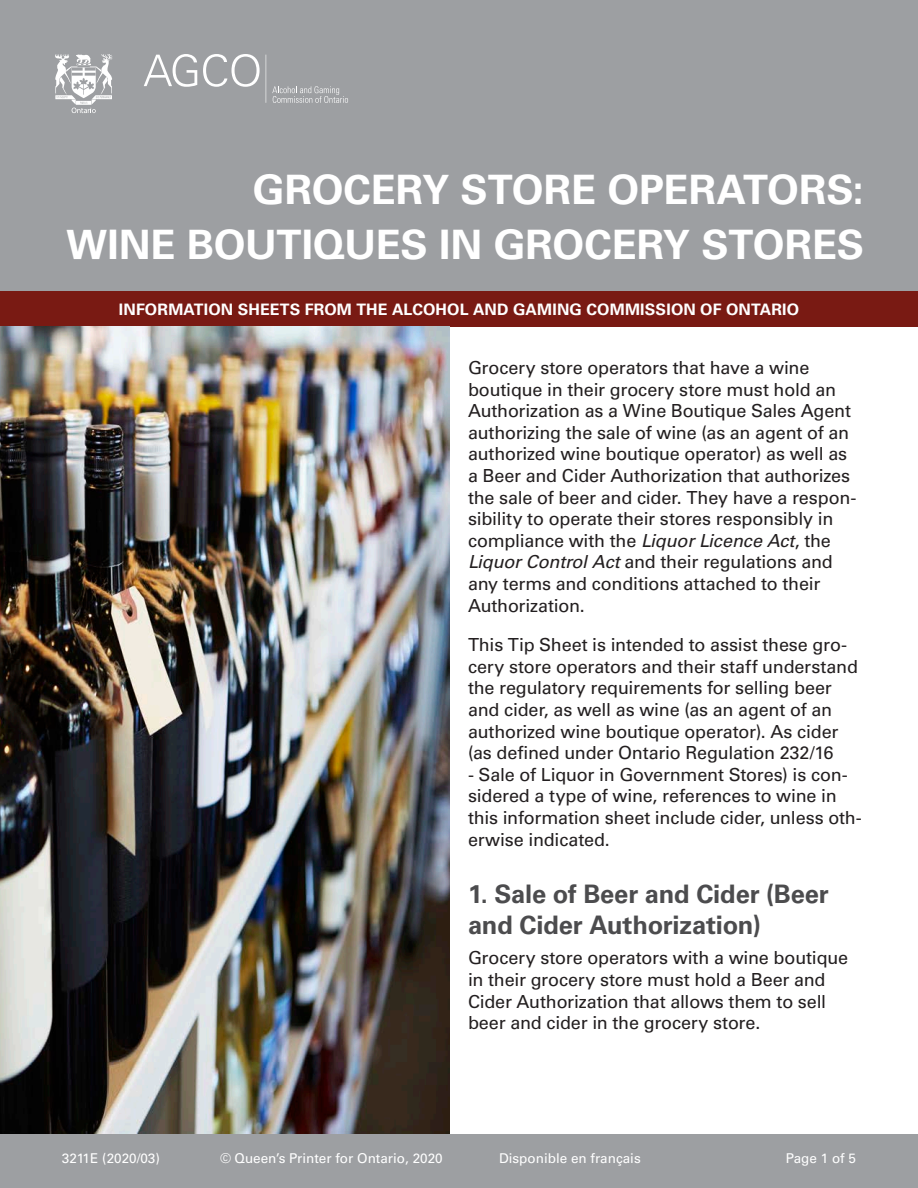
<style>
.page{position:relative;width:918px;height:1188px;background:#fff}
.page>*{position:absolute;margin:0;border:0;box-sizing:border-box;transform-origin:0 0}
.t1{font:700 40.5px/55.3px "Univers LT Std";color:#fff;text-align:right}
.t2{font:700 25.5px/30.6px "Univers LT Std";letter-spacing:-.005em;color:#4c4c4e}
.bodytext{font:18px/21.6px "Univers LT Std";letter-spacing:-.01em;color:#231f20}
.t3{font:700 15.75px "Univers LT Std";letter-spacing:.01em;color:#fff}
.t4{font:13.5px "Univers LT Std";color:#fff}
.s1{font-style:italic}
</style>
<div class="page">
<div style="left:0;top:0;width:918px;height:327px;background:#9d9fa2"></div>
<div style="left:0;top:291px;width:918px;height:36px;background:#791a13"></div>
<img style="left:0;top:327px;width:450px;height:807px">
<div style="left:0;top:1134px;width:918px;height:54px;background:#9d9fa2"></div>
<svg style="left:144px;top:54px;width:53px;height:33px"></svg>
<svg style="left:203px;top:54px;width:57px;height:33px"></svg>
<hr style="left:266px;top:55px;width:1px;height:48px;background:#fff">
<svg style="left:272px;top:86px;width:76px;height:17px"></svg>
<svg style="left:55px;top:54px;width:57px;height:59px"></svg>
<h1 class="t1" style="left:66px;top:162px;width:799px">GROCERY STORE OPERATORS:<br>WINE BOUTIQUES IN GROCERY STORES</h1>
<p class="t3" style="left:119px;top:300px;width:682px">INFORMATION SHEETS FROM THE ALCOHOL AND GAMING COMMISSION OF ONTARIO</p>
<p class="bodytext" style="left:468px;top:357px;width:390px">Grocery store operators that have a wine boutique in their grocery store must hold an Authorization as a Wine Boutique Sales Agent authorizing the sale of wine (as an agent of an authorized wine boutique operator) as well as a Beer and Cider Authorization that authorizes the sale of beer and cider. They have a respon&shy;sibility to operate their stores responsibly in compliance with the <span class="s1">Liquor Licence Act</span>, the <span class="s1">Liquor Control Act</span> and their regulations and any terms and conditions attached to their Authorization.</p>
<p class="bodytext" style="left:468px;top:634px;width:392px">This Tip Sheet is intended to assist these gro&shy;cery store operators and their staff understand the regulatory requirements for selling beer and cider, as well as wine (as an agent of an authorized wine boutique operator). As cider (as defined under Ontario Regulation 232/16</p>
<p class="bodytext" style="left:468px;top:764px;width:395px">- Sale of Liquor in Government Stores) is con&shy;sidered a type of wine, references to wine in this information sheet include cider, unless oth&shy;erwise indicated.</p>
<h2 class="t2" style="left:468px;top:879px;width:362px">1. Sale of Beer and Cider (Beer and Cider Authorization)</h2>
<p class="bodytext" style="left:468px;top:947px;width:382px">Grocery store operators with a wine boutique in their grocery store must hold a Beer and Cider Authorization that allows them to sell beer and cider in the grocery store.</p>
<p class="t4" style="left:62px;top:1150px;width:99px">3211E (2020/03)</p>
<p class="t4" style="left:220px;top:1150px;width:224px">© Queen’s Printer for Ontario, 2020</p>
<p class="t4" style="left:499px;top:1150px;width:143px">Disponible en français</p>
<p class="t4" style="left:786px;top:1150px;width:72px">Page 1 of 5</p>
</div>
